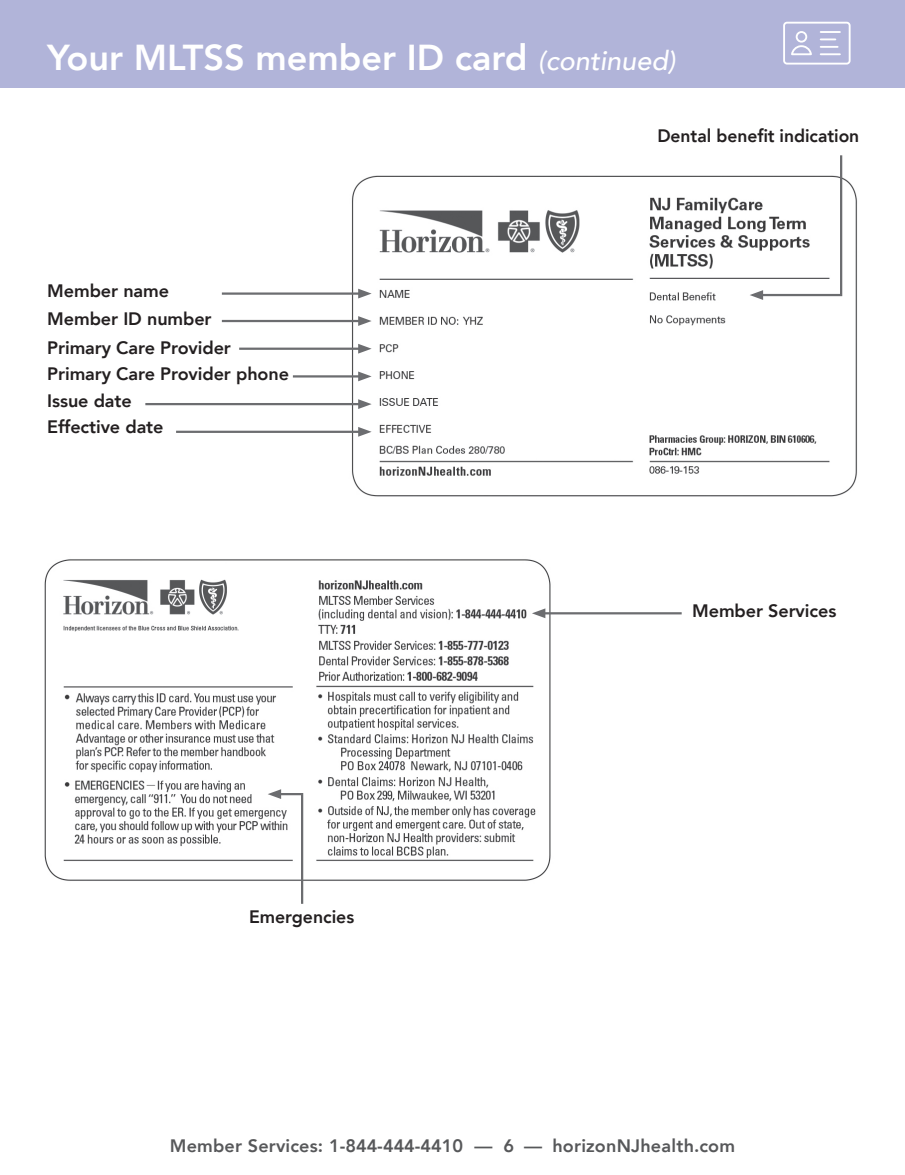
<style>
.page{position:relative;width:905px;height:1175px;background:#fff}
.page>*{position:absolute;margin:0;border:0;box-sizing:border-box;transform-origin:0 0}
.t1{font:800 36px "Avenir";color:#fff}
.t2{font:800 18px/26.5px "Avenir";letter-spacing:-.005em;color:#231f20}
.t3{font:800 18px "Avenir";letter-spacing:.01em;color:#57585a}
.s1{font-weight:500;font-style:italic;font-size:27px}
</style>
<div class="page">
<div style="left:0;top:0;width:904px;height:88px;background:#b1b4d9"></div>
<img style="left:44px;top:559px;width:514px;height:322px">
<hr style="left:541px;top:612px;width:140px;height:2px;background:#6c6d70">
<svg style="left:532px;top:608px;width:13px;height:10px"></svg>
<svg style="left:268px;top:789px;width:36px;height:115px"></svg>
<img style="left:343px;top:175px;width:514px;height:322px">
<hr style="left:222px;top:320px;width:140px;height:2px;background:#6c6d70">
<svg style="left:358px;top:316px;width:13px;height:10px"></svg>
<hr style="left:222px;top:292px;width:140px;height:3px;background:#6c6d70">
<svg style="left:358px;top:289px;width:13px;height:9px"></svg>
<hr style="left:239px;top:347px;width:123px;height:3px;background:#6c6d70">
<svg style="left:358px;top:344px;width:13px;height:9px"></svg>
<hr style="left:293px;top:375px;width:69px;height:2px;background:#6c6d70">
<svg style="left:358px;top:371px;width:13px;height:10px"></svg>
<hr style="left:145px;top:403px;width:217px;height:2px;background:#6c6d70">
<svg style="left:358px;top:399px;width:13px;height:10px"></svg>
<hr style="left:176px;top:431px;width:186px;height:2px;background:#6c6d70">
<svg style="left:358px;top:427px;width:13px;height:10px"></svg>
<svg style="left:749px;top:155px;width:94px;height:145px"></svg>
<svg style="left:783px;top:22px;width:67px;height:43px"></svg>
<h1 class="t1" style="left:47px;top:29px;width:629px">Your MLTSS member ID card <span class="s1">(continued)</span></h1>
<p class="t2" style="left:47px;top:278px;width:123px">Member name</p>
<p class="t2" style="left:47px;top:305px;width:166px">Member ID number</p>
<p class="t2" style="left:47px;top:334px;width:243px">Primary Care Provider<br>Primary Care Provider phone</p>
<p class="t2" style="left:47px;top:387px;width:118px">Issue date<br>Effective date</p>
<p class="t2" style="left:249px;top:903px;width:107px">Emergencies</p>
<p class="t2" style="left:657px;top:122px;width:203px">Dental benefit indication</p>
<p class="t2" style="left:692px;top:597px;width:146px">Member Services</p>
<p class="t3" style="left:170px;top:1132px;width:566px">Member Services: 1-844-444-4410 — 6 — horizonNJhealth.com</p>
</div>
